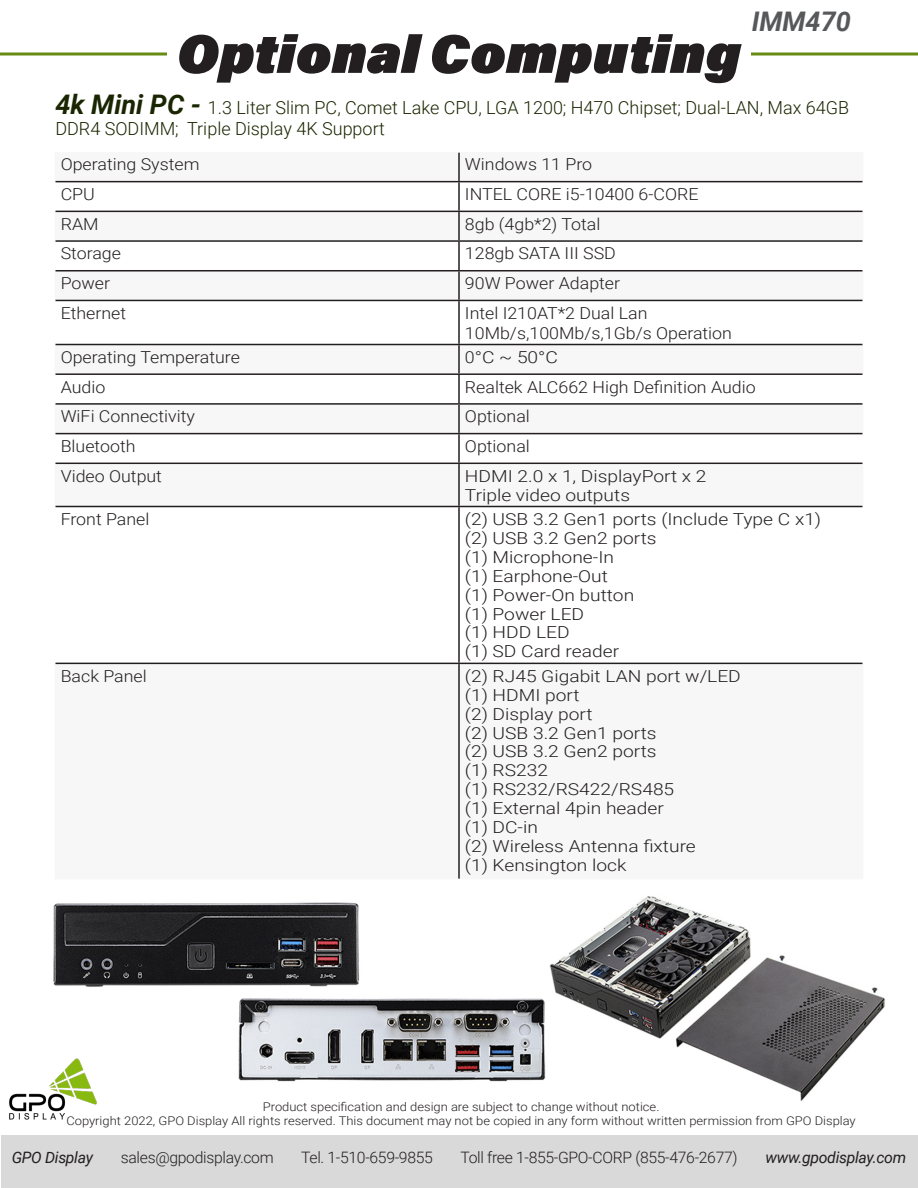
<style>
.page{position:relative;width:918px;height:1188px;background:#fff}
.page>*{position:absolute;margin:0;border:0;box-sizing:border-box;transform-origin:0 0}
.Cutsheet_2nd_Title{font:italic 900 54px "Acumin Pro";color:#231f20}
.Grey_Text{font:italic 700 27px "Roboto";color:#57585a}
.Grey_Text-2{font:300 18px/21.6px "Roboto";color:#1a2601}
.t1{font:300 16.5px "Roboto";color:#231f20;scale:1.16 1}
.t2{font:300 16.5px "Roboto";color:#231f20;scale:1.08 1}
.bottom{font:300 15.75px "Roboto";letter-spacing:-.02em;color:#231f20}
.bottom-2{font:italic 15.75px "Roboto";letter-spacing:-.02em;color:#231f20}
.t3{font:300 12px "Roboto";color:#231f20;scale:1.08 1}
.s1{font-weight:700;font-style:italic;font-size:27px}
</style>
<div class="page">
<img style="left:549px;top:896px;width:336px;height:205px">
<hr style="left:0;top:52px;width:918px;height:3px;background:#678c16">
<div style="left:167px;top:2px;width:584px;height:74px;background:#fff"></div>
<div style="left:2px;top:1136px;width:916px;height:52px;background:#d9d9d9"></div>
<img style="left:9px;top:1059px;width:88px;height:60px">
<svg style="left:55px;top:152px;width:808px;height:513px"></svg>
<hr style="left:458px;top:153px;width:2px;height:28px;background:#231f20">
<hr style="left:56px;top:181px;width:403px;height:1px;background:#231f20">
<hr style="left:459px;top:181px;width:403px;height:1px;background:#231f20">
<hr style="left:458px;top:182px;width:2px;height:29px;background:#231f20">
<hr style="left:56px;top:211px;width:403px;height:1px;background:#231f20">
<hr style="left:459px;top:211px;width:403px;height:1px;background:#231f20">
<hr style="left:458px;top:212px;width:2px;height:28px;background:#231f20">
<hr style="left:56px;top:240px;width:403px;height:2px;background:#231f20">
<hr style="left:459px;top:240px;width:403px;height:2px;background:#231f20">
<hr style="left:458px;top:242px;width:2px;height:28px;background:#231f20">
<hr style="left:56px;top:270px;width:403px;height:2px;background:#231f20">
<hr style="left:459px;top:270px;width:403px;height:2px;background:#231f20">
<hr style="left:458px;top:271px;width:2px;height:29px;background:#231f20">
<hr style="left:56px;top:300px;width:403px;height:1px;background:#231f20">
<hr style="left:459px;top:300px;width:403px;height:1px;background:#231f20">
<hr style="left:458px;top:301px;width:2px;height:43px;background:#231f20">
<hr style="left:56px;top:344px;width:403px;height:1px;background:#231f20">
<hr style="left:459px;top:344px;width:403px;height:1px;background:#231f20">
<hr style="left:458px;top:345px;width:2px;height:28px;background:#231f20">
<hr style="left:56px;top:373px;width:403px;height:2px;background:#231f20">
<hr style="left:459px;top:373px;width:403px;height:2px;background:#231f20">
<hr style="left:458px;top:375px;width:2px;height:28px;background:#231f20">
<hr style="left:56px;top:403px;width:403px;height:2px;background:#231f20">
<hr style="left:459px;top:403px;width:403px;height:2px;background:#231f20">
<hr style="left:458px;top:405px;width:2px;height:28px;background:#231f20">
<hr style="left:56px;top:433px;width:403px;height:1px;background:#231f20">
<hr style="left:459px;top:433px;width:403px;height:1px;background:#231f20">
<hr style="left:458px;top:434px;width:2px;height:29px;background:#231f20">
<hr style="left:56px;top:463px;width:403px;height:1px;background:#231f20">
<hr style="left:459px;top:463px;width:403px;height:1px;background:#231f20">
<hr style="left:458px;top:464px;width:2px;height:42px;background:#231f20">
<hr style="left:56px;top:506px;width:403px;height:1px;background:#231f20">
<hr style="left:459px;top:506px;width:403px;height:1px;background:#231f20">
<hr style="left:458px;top:507px;width:2px;height:156px;background:#231f20">
<hr style="left:56px;top:663px;width:403px;height:1px;background:#231f20">
<hr style="left:459px;top:663px;width:403px;height:1px;background:#231f20">
<hr style="left:458px;top:664px;width:2px;height:215px;background:#231f20">
<img style="left:53px;top:902px;width:306px;height:85px">
<img style="left:238px;top:997px;width:313px;height:87px">
<p class="Cutsheet_2nd_Title" style="left:177px;top:15px;width:565px">Optional Computing</p>
<p class="Grey_Text" style="left:752px;top:2px;width:101px">IMM470</p>
<p class="Grey_Text-2" style="left:55px;top:96px;width:795px"><span class="s1">4k Mini PC -</span> 1.3 Liter Slim PC, Comet Lake CPU, LGA 1200; H470 Chipset; Dual-LAN, Max 64GB<br>DDR4 SODIMM; Triple Display 4K Support</p>
<p class="t2" style="left:61px;top:153px;width:130px">Operating System</p>
<p class="t2" style="left:465px;top:153px;width:119px">Windows 11 Pro</p>
<p class="t2" style="left:61px;top:183px;width:33px">CPU</p>
<p class="t2" style="left:465px;top:183px;width:218px">INTEL CORE i5-10400 6-CORE</p>
<p class="t2" style="left:61px;top:212px;width:37px">RAM</p>
<p class="t2" style="left:465px;top:212px;width:127px">8gb (4gb*2) Total</p>
<p class="t2" style="left:61px;top:242px;width:57px">Storage</p>
<p class="t2" style="left:465px;top:242px;width:141px">128gb SATA III SSD</p>
<p class="t2" style="left:61px;top:272px;width:47px">Power</p>
<p class="t2" style="left:465px;top:272px;width:145px">90W Power Adapter</p>
<p class="t2" style="left:61px;top:301px;width:62px">Ethernet</p>
<p class="t2" style="left:465px;top:301px;width:171px">Intel I210AT*2 Dual Lan</p>
<p class="t2" style="left:465px;top:321px;width:249px">10Mb/s,100Mb/s,1Gb/s Operation</p>
<p class="t2" style="left:61px;top:345px;width:168px">Operating Temperature</p>
<p class="t2" style="left:465px;top:345px;width:88px">0°C ~ 50°C</p>
<p class="t2" style="left:61px;top:375px;width:43px">Audio</p>
<p class="t2" style="left:465px;top:375px;width:271px">Realtek ALC662 High Definition Audio</p>
<p class="t2" style="left:61px;top:405px;width:126px">WiFi Connectivity</p>
<p class="t2" style="left:465px;top:405px;width:62px">Optional</p>
<p class="t2" style="left:61px;top:434px;width:71px">Bluetooth</p>
<p class="t2" style="left:465px;top:434px;width:62px">Optional</p>
<p class="t2" style="left:61px;top:464px;width:95px">Video Output</p>
<p class="t1" style="left:465px;top:464px;width:210px">HDMI 2.0 x 1, DisplayPort x 2</p>
<p class="t1" style="left:465px;top:483px;width:144px">Triple video outputs</p>
<p class="t2" style="left:61px;top:507px;width:84px">Front Panel</p>
<p class="t1" style="left:465px;top:507px;width:309px">(2) USB 3.2 Gen1 ports (Include Type C x1)</p>
<p class="t1" style="left:465px;top:526px;width:167px">(2) USB 3.2 Gen2 ports</p>
<p class="t1" style="left:465px;top:545px;width:130px">(1) Microphone-In</p>
<p class="t1" style="left:465px;top:564px;width:125px">(1) Earphone-Out</p>
<p class="t1" style="left:465px;top:583px;width:147px">(1) Power-On button</p>
<p class="t1" style="left:465px;top:602px;width:104px">(1) Power LED</p>
<p class="t1" style="left:465px;top:621px;width:92px">(1) HDD LED</p>
<p class="t1" style="left:465px;top:640px;width:134px">(1) SD Card reader</p>
<p class="t2" style="left:61px;top:664px;width:81px">Back Panel</p>
<p class="t1" style="left:465px;top:664px;width:239px">(2) RJ45 Gigabit LAN port w/LED</p>
<p class="t1" style="left:465px;top:683px;width:100px">(1) HDMI port</p>
<p class="t1" style="left:465px;top:702px;width:112px">(2) Display port</p>
<p class="t1" style="left:465px;top:721px;width:167px">(2) USB 3.2 Gen1 ports</p>
<p class="t1" style="left:465px;top:740px;width:167px">(2) USB 3.2 Gen2 ports</p>
<p class="t1" style="left:465px;top:759px;width:73px">(1) RS232</p>
<p class="t1" style="left:465px;top:778px;width:182px">(1) RS232/RS422/RS485</p>
<p class="t1" style="left:465px;top:797px;width:173px">(1) External 4pin header</p>
<p class="t1" style="left:465px;top:816px;width:64px">(1) DC-in</p>
<p class="t1" style="left:465px;top:835px;width:201px">(2) Wireless Antenna fixture</p>
<p class="t1" style="left:465px;top:854px;width:141px">(1) Kensington lock</p>
<p class="t3" style="left:263px;top:1098px;width:369px">Product specification and design are subject to change without notice.</p>
<p class="t3" style="left:66px;top:1112px;width:732px">Copyright 2022, GPO Display All rights reserved. This document may not be copied in any form without written permission from GPO Display</p>
<p class="bottom-2" style="left:12px;top:1147px;width:83px">GPO Display</p>
<p class="bottom" style="left:121px;top:1147px;width:154px">sales@gpodisplay.com</p>
<p class="bottom" style="left:301px;top:1147px;width:133px">Tel. 1-510-659-9855</p>
<p class="bottom" style="left:460px;top:1147px;width:279px">Toll free 1-855-GPO-CORP (855-476-2677)</p>
<p class="bottom-2" style="left:766px;top:1147px;width:142px">www.gpodisplay.com</p>
</div>
